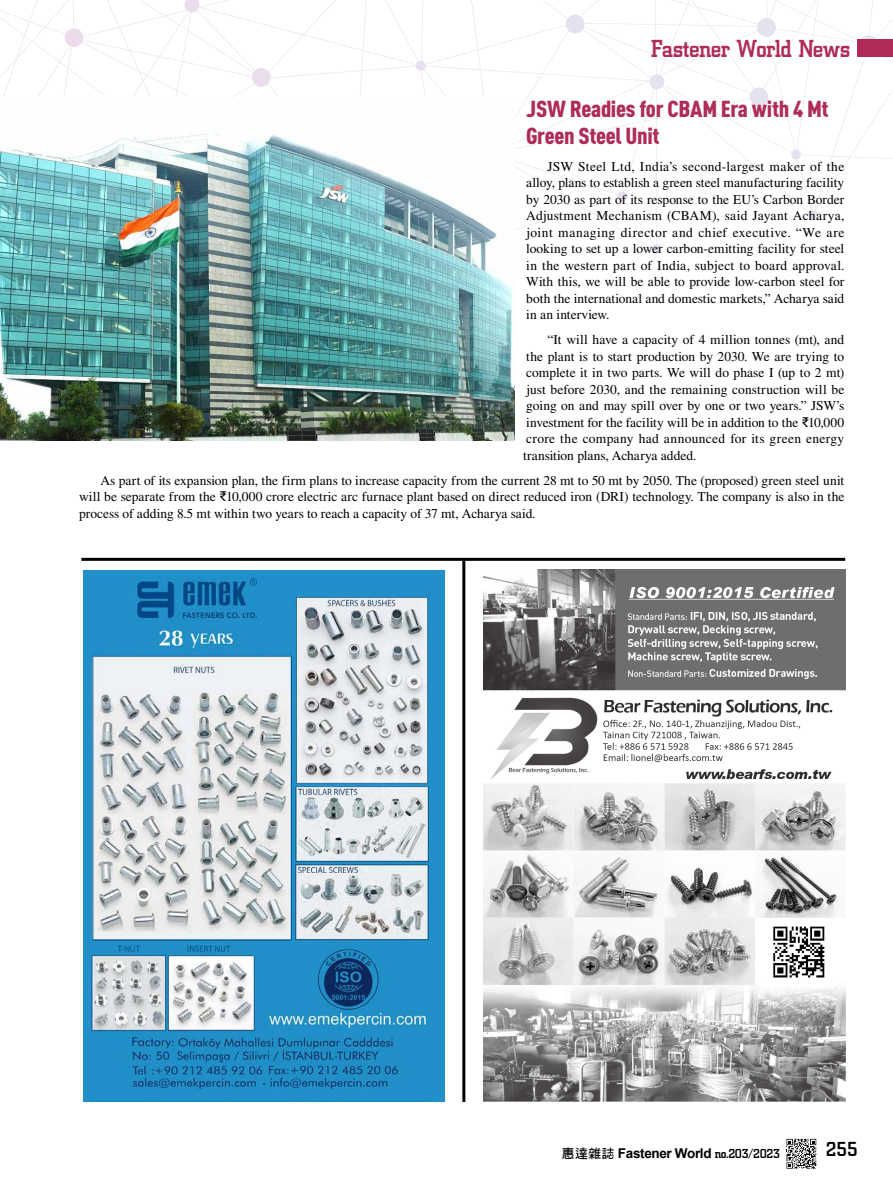
<style>
.page{position:relative;width:893px;height:1191px;background:#fff}
.page>*{position:absolute;margin:0;border:0;box-sizing:border-box;transform-origin:0 0}
.t1{font:500 25.5px "City D";letter-spacing:-.025em;color:#ae2c57}
.t2{font:900 22.8px/27px "DIN Cond";letter-spacing:-.015em;color:#ae2c57;scale:1.05 1}
.t3{font:500 21px "City D";color:#000}
.t4{font:13.5px/16.5px "Times LT Std";color:#000;text-align:justify}
.t5{font:700 13.5px "Arial";letter-spacing:-.025em;color:#000}
.s1{font-family:"Arial"}
.s2{font-family:"DF Hei Std W7";font-weight:400;font-size:12.75px}
.s3{font-family:"City D";font-weight:500}
</style>
<div class="page">
<svg style="left:0;top:0;width:431px;height:558px"></svg>
<svg style="left:415px;top:0;width:478px;height:254px"></svg>
<img style="left:484px;top:570px;width:361px;height:531px">
<img style="left:84px;top:570px;width:361px;height:531px">
<hr style="left:81px;top:558px;width:764px;height:3px;background:#000">
<hr style="left:462px;top:561px;width:3px;height:540px;background:#000">
<img style="left:0;top:98px;width:515px;height:343px">
<div style="left:857px;top:40px;width:36px;height:17px;background:#ae2c57"></div>
<svg style="left:786px;top:1138px;width:30px;height:30px"></svg>
<h1 class="t1" style="left:651px;top:35px;width:201px">Fastener World News</h1>
<h2 class="t2" style="left:526px;top:95px;width:289px">JSW Readies for CBAM Era with 4 Mt<br>Green Steel Unit</h2>
<p class="t4" style="left:526px;top:158px;width:320px;text-indent:21px">JSW Steel Ltd, India’s second-largest maker of the alloy, plans to establish a green steel manufacturing facility by 2030 as part of its response to the EU’s Carbon Border Adjustment Mechanism (CBAM), said Jayant Acharya, joint managing director and chief executive. “We are looking to set up a lower carbon-emitting facility for steel in the western part of India, subject to board approval.<br>With this, we will be able to provide low-carbon steel for both the international and domestic markets,” Acharya said in an interview.</p>
<p class="t4" style="left:523px;top:331px;width:323px;text-indent:24px">“It will have a capacity of 4 million tonnes (mt), and the plant is to start production by 2030. We are trying to complete it in two parts. We will do phase I (up to 2 mt) just before 2030, and the remaining construction will be going on and may spill over by one or two years.” JSW’s investment for the facility will be in addition to the <span class="s1">₹</span>10,000 crore the company had announced for its green energy transition plans, Acharya added.</p>
<p class="t4" style="left:79px;top:472px;width:767px;text-indent:21px">As part of its expansion plan, the firm plans to increase capacity from the current 28 mt to 50 mt by 2050. The (proposed) green steel unit will be separate from the <span class="s1">₹</span>10,000 crore electric arc furnace plant based on direct reduced iron (DRI) technology. The company is also in the process of adding 8.5 mt within two years to reach a capacity of 37 mt, Acharya said.</p>
<p class="t5" style="left:562px;top:1143px;width:220px"><span class="s2">惠達雜誌</span> Fastener World <span class="s3">no.203/2023</span></p>
<h3 class="t3" style="left:826px;top:1138px;width:33px">255</h3>
</div>
